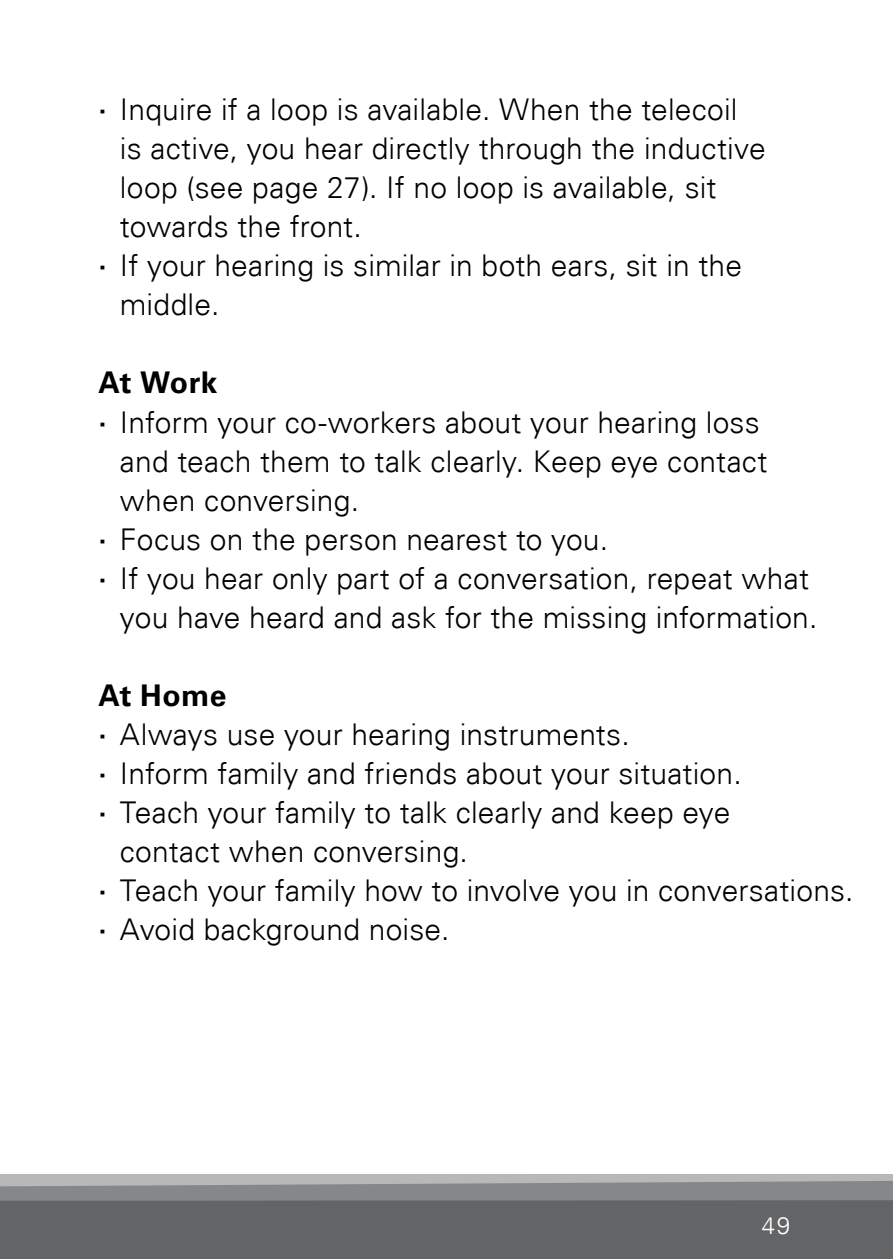
<style>
.page{position:relative;width:893px;height:1259px;background:#fff}
.page>*{position:absolute;margin:0;border:0;box-sizing:border-box;transform-origin:0 0}
.t1{font:300 30px "Univers Com 45";letter-spacing:.005em;color:#000}
.t2{font:700 30px "Univers Com 65";letter-spacing:.01em;color:#000}
.t3{font:300 24px "Univers Com 45";color:#fff}
.s1{font-family:"Univers Com 65";font-weight:700}
</style>
<div class="page">
<div style="left:0;top:1174px;width:893px;height:85px;background:#b7b8ba"></div>
<svg style="left:0;top:1181px;width:893px;height:19px;background:#8c8d8f"></svg>
<div style="left:0;top:1200px;width:893px;height:59px;background:#636466"></div>
<p class="t1" style="left:99px;top:92px;width:640px"><span class="s1">·</span> Inquire if a loop is available. When the telecoil</p>
<p class="t1" style="left:120px;top:131px;width:647px">is active, you hear directly through the inductive</p>
<p class="t1" style="left:120px;top:170px;width:598px">loop (see page 27). If no loop is available, sit</p>
<p class="t1" style="left:120px;top:209px;width:243px">towards the front.</p>
<p class="t1" style="left:99px;top:248px;width:645px"><span class="s1">·</span> If your hearing is similar in both ears, sit in the</p>
<p class="t1" style="left:120px;top:287px;width:101px">middle.</p>
<p class="t2" style="left:99px;top:365px;width:120px">At Work</p>
<p class="t1" style="left:99px;top:404px;width:663px"><span class="s1">·</span> Inform your co-workers about your hearing loss</p>
<p class="t1" style="left:120px;top:443px;width:649px">and teach them to talk clearly. Keep eye contact</p>
<p class="t1" style="left:120px;top:482px;width:241px">when conversing.</p>
<p class="t1" style="left:99px;top:521px;width:511px"><span class="s1">·</span> Focus on the person nearest to you.</p>
<p class="t1" style="left:99px;top:560px;width:712px"><span class="s1">·</span> If you hear only part of a conversation, repeat what</p>
<p class="t1" style="left:120px;top:599px;width:699px">you have heard and ask for the missing information.</p>
<p class="t2" style="left:99px;top:677px;width:129px">At Home</p>
<p class="t1" style="left:99px;top:716px;width:533px"><span class="s1">·</span> Always use your hearing instruments.</p>
<p class="t1" style="left:99px;top:755px;width:644px"><span class="s1">·</span> Inform family and friends about your situation.</p>
<p class="t1" style="left:99px;top:794px;width:633px"><span class="s1">·</span> Teach your family to talk clearly and keep eye</p>
<p class="t1" style="left:120px;top:833px;width:349px">contact when conversing.</p>
<p class="t1" style="left:99px;top:872px;width:756px"><span class="s1">·</span> Teach your family how to involve you in conversations.</p>
<p class="t1" style="left:99px;top:911px;width:352px"><span class="s1">·</span> Avoid background noise.</p>
<p class="t3" style="left:762px;top:1210px;width:30px">49</p>
</div>
